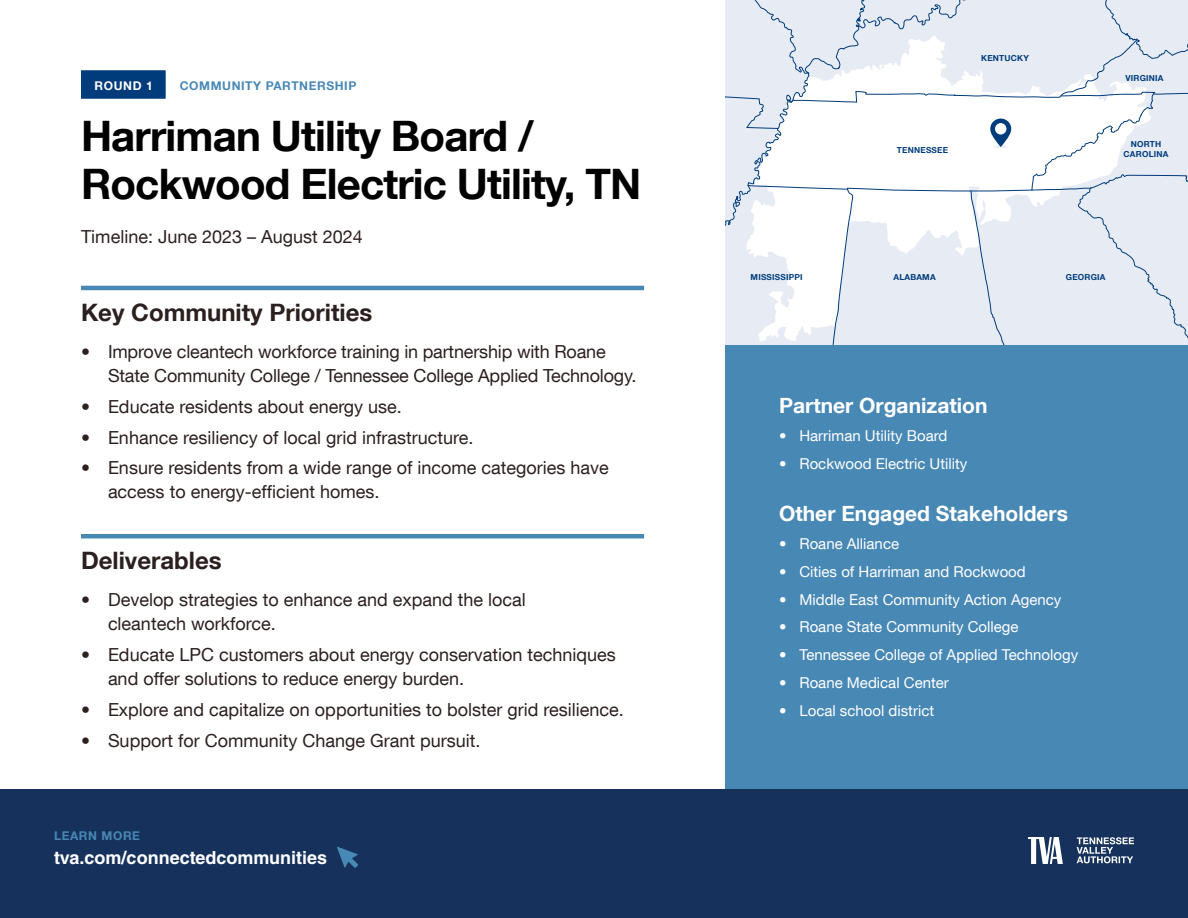
<style>
.page{position:relative;width:1188px;height:918px;background:#fff}
.page>*{position:absolute;margin:0;border:0;box-sizing:border-box;transform-origin:0 0}
.t1{font:700 42px/48px "Helvetica Neue LT Com";letter-spacing:-.02em;color:#000}
.t2{font:700 24px "Helvetica Neue LT Com";color:#2c1f1f}
.t3{font:700 21px "Helvetica Neue LT Com";color:#fff}
.t4{font:18px/24px "Helvetica Neue LT Com";color:#2c1f1f}
.t5{font:700 18px "Helvetica LT Std";color:#fff}
.t6{font:15px "Helvetica Neue LT Com";color:#fff}
.t7{font:700 12px "Helvetica Neue LT Com";letter-spacing:.05em;color:#4888b5}
.t8{font:700 12px "Helvetica Neue LT Com";letter-spacing:.05em;color:#fff}
.t9{font:700 8.25px/9.8px "Helvetica Neue LT Com";letter-spacing:.025em;color:#003c7c;text-align:center}
</style>
<div class="page">
<div style="left:81px;top:70px;width:85px;height:29px;background:#003c7c"></div>
<hr style="left:81px;top:286px;width:563px;height:4px;background:#4888b5">
<hr style="left:81px;top:534px;width:563px;height:4px;background:#4888b5">
<div style="left:725px;top:345px;width:463px;height:444px;background:#4888b5"></div>
<div style="left:0;top:789px;width:1188px;height:129px;background:#16325c"></div>
<svg style="left:725px;top:0;width:463px;height:345px"></svg>
<div style="left:995px;top:123px;width:11px;height:12px;background:#fff;border-radius:50%"></div>
<svg style="left:1077px;top:837px;width:57px;height:26px"></svg>
<svg style="left:1028px;top:837px;width:35px;height:27px"></svg>
<svg style="left:337px;top:847px;width:21px;height:21px"></svg>
<p class="t8" style="left:94px;top:78px;width:60px">ROUND 1</p>
<h1 class="t1" style="left:81px;top:111px;width:562px">Harriman Utility Board /<br>Rockwood Electric Utility, TN</h1>
<p class="t4" style="left:81px;top:224px;width:283px">Timeline: June 2023 – August 2024</p>
<p class="t7" style="left:180px;top:78px;width:178px">COMMUNITY PARTNERSHIP</p>
<h2 class="t2" style="left:81px;top:297px;width:293px">Key Community Priorities</h2>
<p class="t4" style="left:108px;top:339px;width:530px;text-indent:-27px">• Improve cleantech workforce training in partnership with Roane<br>State Community College / Tennessee College Applied Technology.</p>
<p class="t4" style="left:81px;top:394px;width:322px">• Educate residents about energy use.</p>
<p class="t4" style="left:81px;top:425px;width:394px">• Enhance resiliency of local grid infrastructure.</p>
<p class="t4" style="left:108px;top:455px;width:502px;text-indent:-27px">• Ensure residents from a wide range of income categories have access to energy-efficient homes.</p>
<h2 class="t2" style="left:81px;top:545px;width:142px">Deliverables</h2>
<p class="t4" style="left:108px;top:587px;width:419px;text-indent:-27px">• Develop strategies to enhance and expand the local cleantech workforce.</p>
<p class="t4" style="left:108px;top:642px;width:509px;text-indent:-27px">• Educate LPC customers about energy conservation techniques and offer solutions to reduce energy burden.</p>
<p class="t4" style="left:81px;top:697px;width:544px">• Explore and capitalize on opportunities to bolster grid resilience.</p>
<p class="t4" style="left:81px;top:728px;width:401px">• Support for Community Change Grant pursuit.</p>
<p class="t7" style="left:54px;top:828px;width:88px">LEARN MORE</p>
<p class="t5" style="left:54px;top:847px;width:275px">tva.com/connectedcommunities</p>
<p class="t9" style="left:981px;top:53px;width:49px">KENTUCKY</p>
<p class="t9" style="left:897px;top:145px;width:53px">TENNESSEE</p>
<p class="t9" style="left:1126px;top:73px;width:40px">VIRGINIA</p>
<p class="t9" style="left:1124px;top:139px;width:46px">NORTH<br>CAROLINA</p>
<p class="t9" style="left:751px;top:272px;width:53px">MISSISSIPPI</p>
<p class="t9" style="left:893px;top:272px;width:44px">ALABAMA</p>
<p class="t9" style="left:1066px;top:272px;width:41px">GEORGIA</p>
<p class="t3" style="left:779px;top:393px;width:210px">Partner Organization</p>
<p class="t6" style="left:779px;top:426px;width:170px">• Harriman Utility Board</p>
<p class="t6" style="left:779px;top:454px;width:190px">• Rockwood Electric Utility</p>
<p class="t3" style="left:779px;top:501px;width:290px">Other Engaged Stakeholders</p>
<p class="t6" style="left:779px;top:534px;width:121px">• Roane Alliance</p>
<p class="t6" style="left:779px;top:562px;width:248px">• Cities of Harriman and Rockwood</p>
<p class="t6" style="left:779px;top:590px;width:284px">• Middle East Community Action Agency</p>
<p class="t6" style="left:779px;top:618px;width:241px">• Roane State Community College</p>
<p class="t6" style="left:779px;top:645px;width:301px">• Tennessee College of Applied Technology</p>
<p class="t6" style="left:779px;top:673px;width:171px">• Roane Medical Center</p>
<p class="t6" style="left:779px;top:701px;width:156px">• Local school district</p>
</div>
